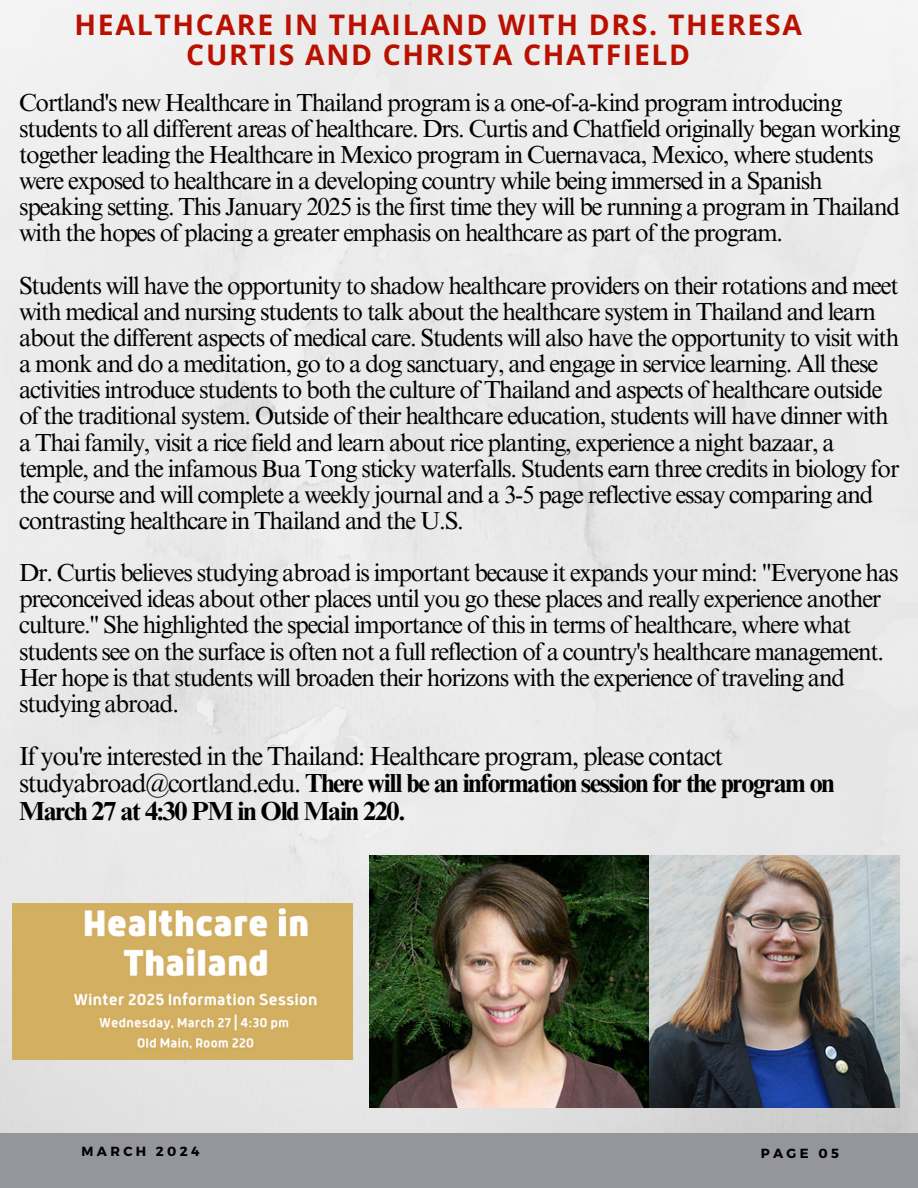
<style>
.page{position:relative;width:918px;height:1188px;background:#fff}
.page>*{position:absolute;margin:0;border:0;box-sizing:border-box;transform-origin:0 0}
.t1{font:700 28.35px/29.2px "Open Sans";letter-spacing:.06em;color:#b91000;text-align:center}
.t2{font:26.1px/27.2px "Times NRMT Pro";letter-spacing:-.05em;color:#000}
.t3{font:24.6px/26.1px "Times NRMT Pro";letter-spacing:-.05em;color:#000}
.t4{font:700 13.2px "Montserrat";letter-spacing:.25em;color:#000}
.s1{font-weight:700}
</style>
<div class="page">
<div style="left:0;top:0;width:918px;height:1133px;background:#eaeaea"></div>
<div style="left:0;top:1133px;width:918px;height:55px;background:#95959c"></div>
<img style="left:369px;top:855px;width:531px;height:252px">
<img style="left:13px;top:903px;width:340px;height:157px">
<p class="t1" style="left:75px;top:10px;width:729px">HEALTHCARE IN THAILAND WITH DRS. THERESA<br>CURTIS AND CHRISTA CHATFIELD</p>
<p class="t3" style="left:19px;top:92px;width:883px">Cortland's new Healthcare in Thailand program is a one-of-a-kind program introducing students to all different areas of healthcare. Drs. Curtis and Chatfield originally began working together leading the Healthcare in Mexico program in Cuernavaca, Mexico, where students were exposed to healthcare in a developing country while being immersed in a Spanish speaking setting. This January 2025 is the first time they will be running a program in Thailand with the hopes of placing a greater emphasis on healthcare as part of the program.</p>
<p class="t3" style="left:19px;top:275px;width:882px">Students will have the opportunity to shadow healthcare providers on their rotations and meet with medical and nursing students to talk about the healthcare system in Thailand and learn about the different aspects of medical care. Students will also have the opportunity to visit with a monk and do a meditation, go to a dog sanctuary, and engage in service learning. All these activities introduce students to both the culture of Thailand and aspects of healthcare outside of the traditional system. Outside of their healthcare education, students will have dinner with a Thai family, visit a rice field and learn about rice planting, experience a night bazaar, a temple, and the infamous Bua Tong sticky waterfalls. Students earn three credits in biology for the course and will complete a weekly journal and a 3-5 page reflective essay comparing and contrasting healthcare in Thailand and the U.S.</p>
<p class="t3" style="left:19px;top:563px;width:881px">Dr. Curtis believes studying abroad is important because it expands your mind: "Everyone has preconceived ideas about other places until you go these places and really experience another culture." She highlighted the special importance of this in terms of healthcare, where what students see on the surface is often not a full reflection of a country's healthcare management.<br>Her hope is that students will broaden their horizons with the experience of traveling and studying abroad.</p>
<p class="t2" style="left:19px;top:746px;width:817px">If you're interested in the Thailand: Healthcare program, please contact studyabroad@cortland.edu. <span class="s1">There will be an information session for the program on<br>March 27 at 4:30 PM in Old Main 220.</span></p>
<p class="t4" style="left:82px;top:1143px;width:119px">MARCH 2024</p>
<p class="t4" style="left:761px;top:1145px;width:80px">PAGE 05</p>
</div>
